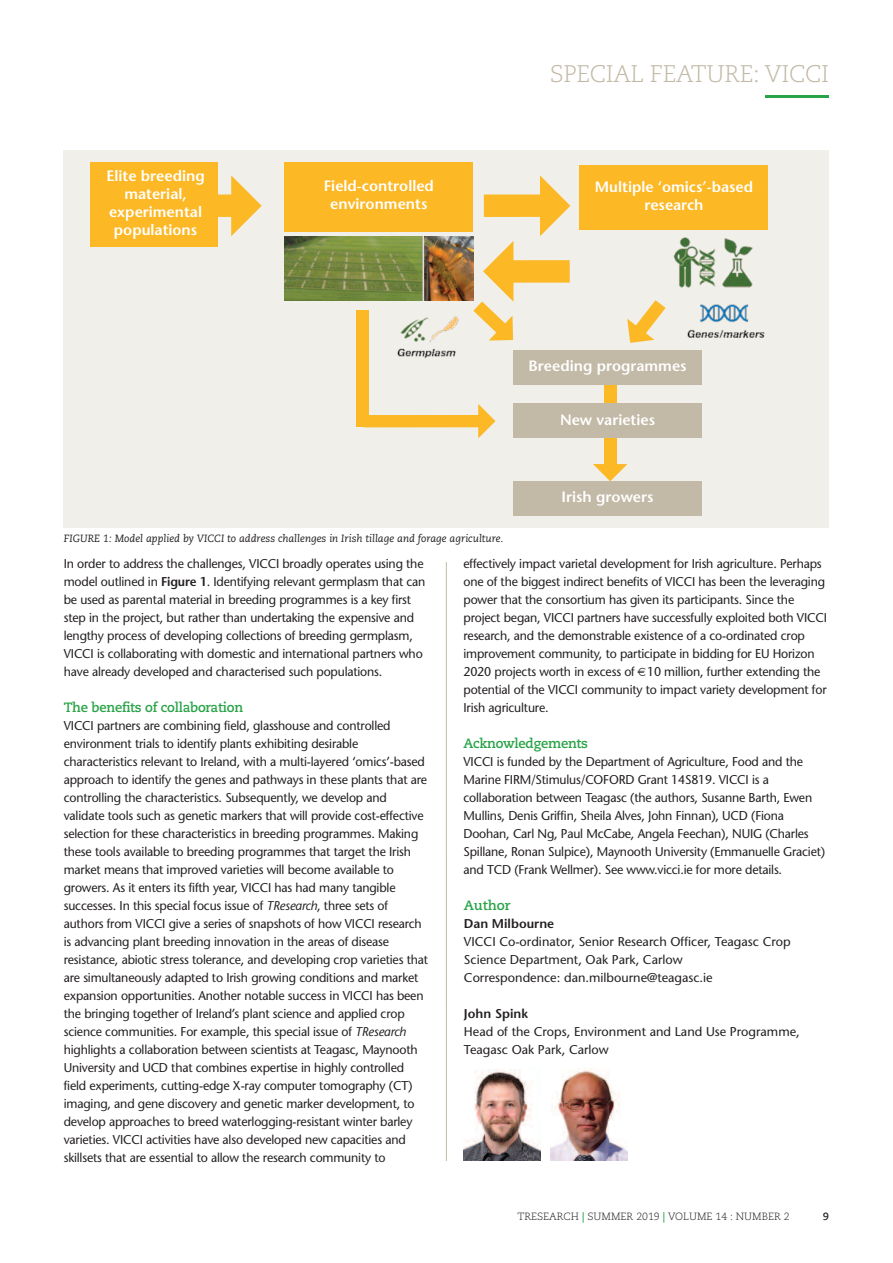
<style>
.page{position:relative;width:893px;height:1263px;background:#fff}
.page>*{position:absolute;margin:0;border:0;box-sizing:border-box;transform-origin:0 0}
.t1{font:300 24px "Caecilia";letter-spacing:-.015em;color:#c2b9a6}
.t2{font:600 15px/18px "Stone Sans";color:#fff;text-align:center}
.t3{font:700 13.5px "Caecilia";letter-spacing:-.015em;color:#29a347}
.t4{font:12.75px/18px "Stone Sans";letter-spacing:-.015em;color:#231f20}
.t5{font:600 12.75px "Stone Sans";color:#231f20}
.t6{font:italic 10.5px "Caecilia";color:#231f20}
.t7{font:300 10.5px "Caecilia";color:#231f20}
.t8{font:700 10.5px "Caecilia";color:#231f20}
.s1{font-weight:600}
.s2{font-style:italic}
.s3{font-weight:700;color:#29a347}
</style>
<div class="page">
<div style="left:64px;top:150px;width:765px;height:377px;background:#f0efea"></div>
<svg style="left:231px;top:175px;width:31px;height:61px"></svg>
<svg style="left:540px;top:175px;width:30px;height:61px"></svg>
<div style="left:160px;top:194px;width:83px;height:23px;background:#fcb825"></div>
<div style="left:484px;top:194px;width:67px;height:23px;background:#fcb825"></div>
<div style="left:503px;top:260px;width:67px;height:23px;background:#fcb825"></div>
<svg style="left:627px;top:300px;width:38px;height:43px"></svg>
<svg style="left:593px;top:464px;width:34px;height:17px"></svg>
<div style="left:604px;top:355px;width:13px;height:115px;background:#fcb825"></div>
<svg style="left:473px;top:241px;width:40px;height:100px"></svg>
<hr style="left:446px;top:562px;width:1px;height:599px;background:#c2b9a6">
<hr style="left:765px;top:95px;width:64px;height:2px;background:#29a347">
<img style="left:463px;top:1069px;width:77px;height:92px">
<img style="left:551px;top:1068px;width:76px;height:93px">
<img style="left:284px;top:236px;width:189px;height:64px">
<div style="left:90px;top:162px;width:128px;height:85px;background:#fcb825"></div>
<div style="left:364px;top:415px;width:115px;height:12px;background:#fcb825"></div>
<div style="left:356px;top:310px;width:12px;height:117px;background:#fcb825"></div>
<div style="left:284px;top:162px;width:189px;height:69px;background:#fcb825"></div>
<div style="left:579px;top:166px;width:189px;height:64px;background:#fcb825"></div>
<div style="left:513px;top:350px;width:189px;height:34px;background:#c2b9a6"></div>
<div style="left:513px;top:404px;width:189px;height:34px;background:#c2b9a6"></div>
<div style="left:513px;top:481px;width:189px;height:34px;background:#c2b9a6"></div>
<img style="left:397px;top:316px;width:62px;height:43px">
<img style="left:673px;top:237px;width:80px;height:51px">
<img style="left:687px;top:304px;width:78px;height:34px">
<svg style="left:478px;top:404px;width:17px;height:34px"></svg>
<h1 class="t1" style="left:550px;top:64px;width:281px">SPECIAL FEATURE: VICCI</h1>
<p class="t2" style="left:106px;top:169px;width:100px">Elite breeding material, experimental populations</p>
<p class="t2" style="left:324px;top:179px;width:112px">Field-controlled environments</p>
<p class="t2" style="left:595px;top:180px;width:160px">Multiple ‘omics’-based research</p>
<p class="t2" style="left:528px;top:358px;width:160px">Breeding programmes</p>
<p class="t2" style="left:560px;top:412px;width:97px">New varieties</p>
<p class="t6" style="left:64px;top:533px;width:441px">FIGURE 1: Model applied by VICCI to address challenges in Irish tillage and forage agriculture.</p>
<p class="t2" style="left:562px;top:489px;width:93px">Irish growers</p>
<p class="t4" style="left:64px;top:556px;width:363px">In order to address the challenges, VICCI broadly operates using the model outlined in <span class="s1">Figure 1</span>. Identifying relevant germplasm that can be used as parental material in breeding programmes is a key first step in the project, but rather than undertaking the expensive and lengthy process of developing collections of breeding germplasm, VICCI is collaborating with domestic and international partners who have already developed and characterised such populations.</p>
<p class="t3" style="left:64px;top:701px;width:181px">The benefits of collaboration</p>
<p class="t4" style="left:64px;top:718px;width:366px">VICCI partners are combining field, glasshouse and controlled environment trials to identify plants exhibiting desirable characteristics relevant to Ireland, with a multi-layered ‘omics’-based approach to identify the genes and pathways in these plants that are controlling the characteristics. Subsequently, we develop and validate tools such as genetic markers that will provide cost-effective selection for these characteristics in breeding programmes. Making these tools available to breeding programmes that target the Irish market means that improved varieties will become available to growers. As it enters its fifth year, VICCI has had many tangible successes. In this special focus issue of <span class="s2">TResearch</span>, three sets of authors from VICCI give a series of snapshots of how VICCI research is advancing plant breeding innovation in the areas of disease resistance, abiotic stress tolerance, and developing crop varieties that are simultaneously adapted to Irish growing conditions and market expansion opportunities. Another notable success in VICCI has been the bringing together of Ireland’s plant science and applied crop science communities. For example, this special issue of <span class="s2">TResearch </span>highlights a collaboration between scientists at Teagasc, Maynooth University and UCD that combines expertise in highly controlled field experiments, cutting-edge X-ray computer tomography (CT) imaging, and gene discovery and genetic marker development, to develop approaches to breed waterlogging-resistant winter barley varieties. VICCI activities have also developed new capacities and skillsets that are essential to allow the research community to</p>
<p class="t4" style="left:463px;top:556px;width:365px">effectively impact varietal development for Irish agriculture. Perhaps one of the biggest indirect benefits of VICCI has been the leveraging power that the consortium has given its participants. Since the project began, VICCI partners have successfully exploited both VICCI research, and the demonstrable existence of a co-ordinated crop improvement community, to participate in bidding for EU Horizon 2020 projects worth in excess of 10 million, further extending the potential of the VICCI community to impact variety development for Irish agriculture.</p>
<p class="t3" style="left:463px;top:737px;width:126px">Acknowledgements</p>
<p class="t4" style="left:463px;top:754px;width:363px">VICCI is funded by the Department of Agriculture, Food and the Marine FIRM/Stimulus/COFORD Grant 14S819. VICCI is a collaboration between Teagasc (the authors, Susanne Barth, Ewen Mullins, Denis Griffin, Sheila Alves, John Finnan), UCD (Fiona Doohan, Carl Ng, Paul McCabe, Angela Feechan), NUIG (Charles Spillane, Ronan Sulpice), Maynooth University (Emmanuelle Graciet) and TCD (Frank Wellmer). See www.vicci.ie for more details.</p>
<p class="t3" style="left:464px;top:899px;width:48px">Author</p>
<p class="t5" style="left:464px;top:918px;width:92px">Dan Milbourne</p>
<p class="t4" style="left:464px;top:934px;width:328px">VICCI Co-ordinator, Senior Research Officer, Teagasc Crop<br>Science Department, Oak Park, Carlow<br>Correspondence: dan.milbourne@teagasc.ie</p>
<p class="t5" style="left:464px;top:1008px;width:65px">John Spink</p>
<p class="t4" style="left:464px;top:1024px;width:337px">Head of the Crops, Environment and Land Use Programme,<br>Teagasc Oak Park, Carlow</p>
<p class="t7" style="left:517px;top:1212px;width:274px">TRESEARCH <span class="s3">|</span> SUMMER 2019 <span class="s3">|</span> VOLUME 14 : NUMBER 2</p>
<p class="t8" style="left:823px;top:1212px;width:8px">9</p>
</div>
